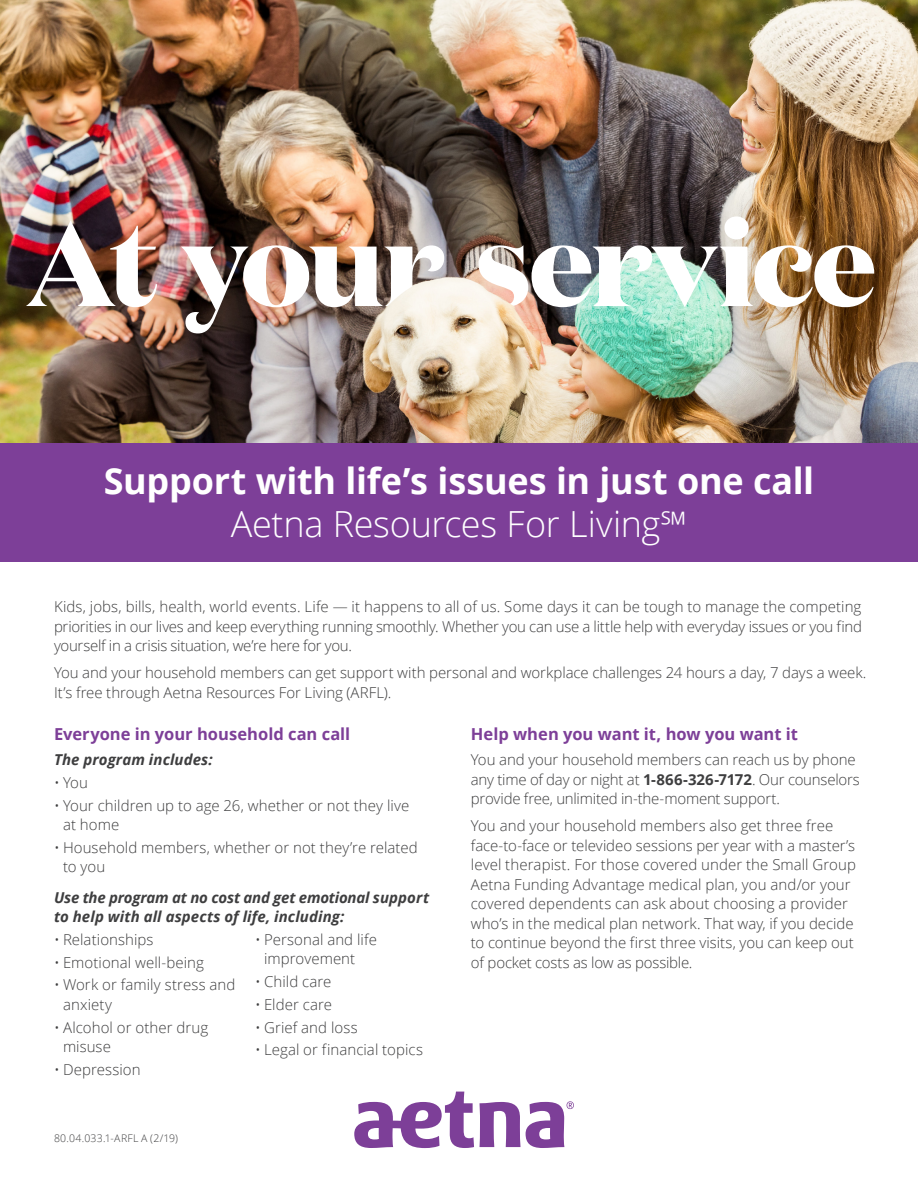
<style>
.page{position:relative;width:918px;height:1188px;background:#fff}
.page>*{position:absolute;margin:0;border:0;box-sizing:border-box;transform-origin:0 0}
.Headline{font:700 120px "Domaine Display";letter-spacing:-.02em;color:#fff}
.t1{font:700 36px "Open Sans";letter-spacing:-.005em;color:#fff}
.Program__Suite_of_So{font:300 36px "Open Sans";letter-spacing:-.005em;color:#fff}
.Body_headline{font:700 16.5px "Open Sans";color:#7d3f98}
.Body{font:300 15px/19.5px "Open Sans";color:#3e3e3f}
.Body-2{font:italic 700 15px/19.5px "Open Sans";letter-spacing:.005em;color:#3e3e3f}
.t2{font:300 10.5px "Open Sans";letter-spacing:.025em;color:#3e3e3f}
.s1{font-weight:700}
</style>
<div class="page">
<img style="left:0;top:0;width:918px;height:443px">
<svg style="left:354px;top:1092px;width:220px;height:56px"></svg>
<div style="left:0;top:443px;width:918px;height:119px;background:#7d3f98"></div>
<img style="left:373px;top:278px;width:153px;height:68px">
<p class="Headline" style="left:26px;top:176px;width:852px">At your service</p>
<h1 class="t1" style="left:104px;top:455px;width:712px">Support with life’s issues in just one call</h1>
<p class="Program__Suite_of_So" style="left:231px;top:499px;width:458px">Aetna Resources For Living℠</p>
<p class="Body" style="left:54px;top:597px;width:809px;text-align:justify">Kids, jobs, bills, health, world events. Life ― it happens to all of us. Some days it can be tough to manage the competing priorities in our lives and keep everything running smoothly. Whether you can use a little help with everyday issues or you find yourself in a crisis situation, we’re here for you.</p>
<p class="Body" style="left:54px;top:663px;width:814px">You and your household members can get support with personal and workplace challenges 24 hours a day, 7 days a week.<br>It’s free through Aetna Resources For Living (ARFL).</p>
<h2 class="Body_headline" style="left:54px;top:722px;width:298px">Everyone in your household can call</h2>
<p class="Body-2" style="left:54px;top:749px;width:160px">The program includes:</p>
<p class="Body" style="left:54px;top:772px;width:35px">• You</p>
<p class="Body" style="left:63px;top:795px;width:348px;text-indent:-9px">• Your children up to age 26, whether or not they live at home</p>
<p class="Body" style="left:63px;top:837px;width:356px;text-indent:-9px">• Household members, whether or not they’re related to you</p>
<p class="Body-2" style="left:54px;top:887px;width:377px">Use the program at no cost and get emotional support to help with all aspects of life, including:</p>
<p class="Body" style="left:54px;top:929px;width:101px">• Relationships</p>
<p class="Body" style="left:54px;top:952px;width:151px">• Emotional well-being</p>
<p class="Body" style="left:63px;top:975px;width:174px;text-indent:-9px">• Work or family stress and anxiety</p>
<p class="Body" style="left:63px;top:1017px;width:147px;text-indent:-9px">• Alcohol or other drug misuse</p>
<p class="Body" style="left:54px;top:1059px;width:88px">• Depression</p>
<p class="Body" style="left:264px;top:929px;width:114px;text-indent:-9px">• Personal and life improvement</p>
<p class="Body" style="left:255px;top:971px;width:78px">• Child care</p>
<p class="Body" style="left:255px;top:994px;width:79px">• Elder care</p>
<p class="Body" style="left:255px;top:1017px;width:104px">• Grief and loss</p>
<p class="Body" style="left:255px;top:1040px;width:170px">• Legal or financial topics</p>
<p class="t2" style="left:54px;top:1131px;width:125px">80.04.033.1-ARFL A (2/19)</p>
<h2 class="Body_headline" style="left:471px;top:722px;width:329px">Help when you want it, how you want it</h2>
<p class="Body" style="left:471px;top:749px;width:391px">You and your household members can reach us by phone any time of day or night at <span class="s1">1-866-326-7172</span>. Our counselors provide free, unlimited in-the-moment support.</p>
<p class="Body" style="left:471px;top:815px;width:387px">You and your household members also get three free face-to-face or televideo sessions per year with a master’s level therapist. For those covered under the Small Group Aetna Funding Advantage medical plan, you and/or your covered dependents can ask about choosing a provider who’s in the medical plan network. That way, if you decide to continue beyond the first three visits, you can keep out of pocket costs as low as possible.</p>
</div>
